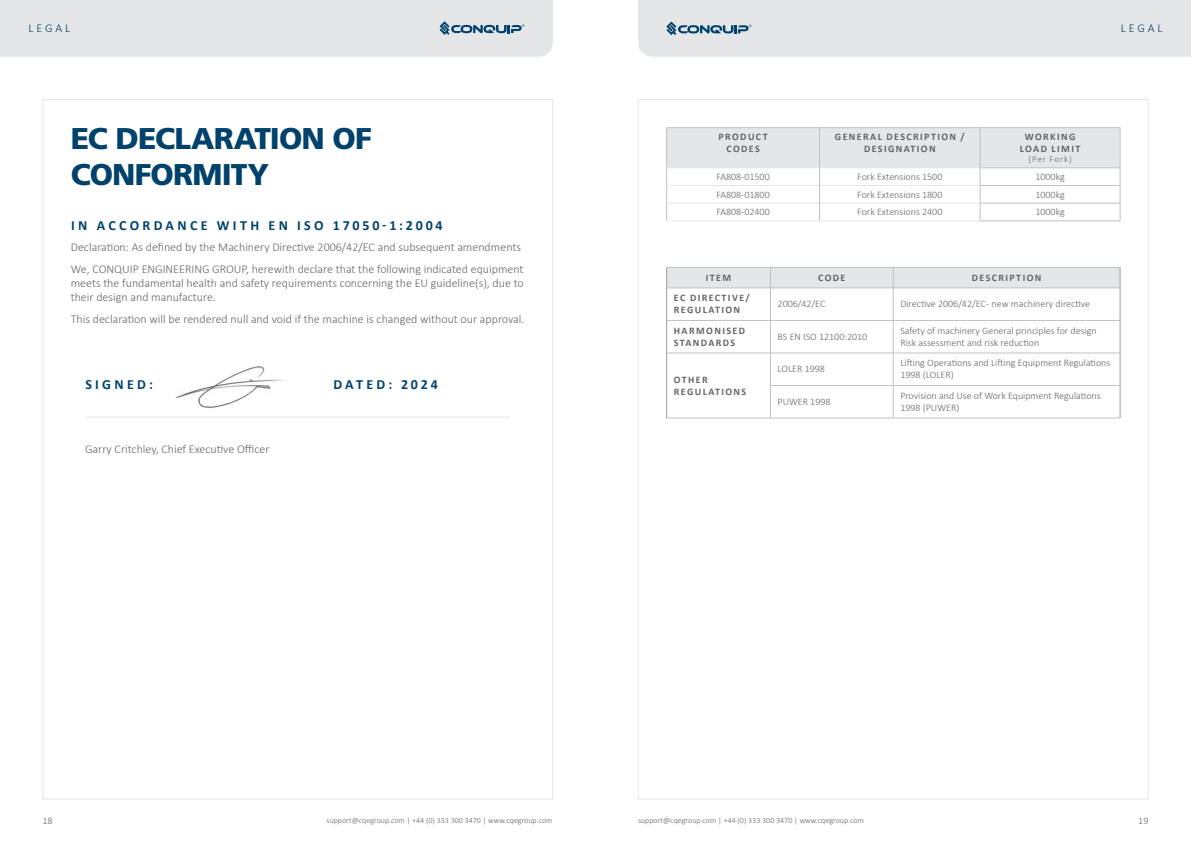
<style>
.page{position:relative;width:1191px;height:842px;background:#fff}
.page>*{position:absolute;margin:0;border:0;box-sizing:border-box;transform-origin:0 0}
.t1{font:900 30px/36px "Frutiger LT Std";letter-spacing:-.025em;color:#00426b}
.t2{font:700 14px "Calibri";letter-spacing:.235em;color:#00426b}
.t3{font:700 14px "Calibri";letter-spacing:.2em;color:#00426b}
.t4{font:300 12px/21.5px "Calibri";color:#636469}
.t5{font:300 12px "Calibri";letter-spacing:.24em;color:#00426b}
.t6{font:300 10px/12px "Calibri";color:#636469}
.t7{font:700 10px/12px "Calibri";letter-spacing:.14em;color:#636469}
.t8{font:300 9px "Calibri";letter-spacing:.1em;color:#636469}
.t9{font:300 8px "Calibri";color:#636469}
</style>
<div class="page">
<svg style="left:666px;top:267px;width:455px;height:21px"></svg>
<hr style="left:667px;top:288px;width:103px;height:1px;background:#c0c1c4">
<hr style="left:666px;top:288px;width:1px;height:32px;background:#9d9d9c">
<hr style="left:770px;top:288px;width:123px;height:1px;background:#c0c1c4">
<hr style="left:770px;top:288px;width:1px;height:32px;background:#c0c1c4">
<hr style="left:893px;top:288px;width:227px;height:1px;background:#c0c1c4">
<hr style="left:893px;top:288px;width:1px;height:32px;background:#c0c1c4">
<hr style="left:1120px;top:288px;width:1px;height:32px;background:#9d9d9c">
<hr style="left:667px;top:320px;width:103px;height:1px;background:#c0c1c4">
<hr style="left:666px;top:320px;width:1px;height:33px;background:#9d9d9c">
<hr style="left:770px;top:320px;width:123px;height:1px;background:#c0c1c4">
<hr style="left:770px;top:321px;width:1px;height:32px;background:#c0c1c4">
<hr style="left:893px;top:320px;width:227px;height:1px;background:#c0c1c4">
<hr style="left:893px;top:321px;width:1px;height:32px;background:#c0c1c4">
<hr style="left:1120px;top:320px;width:1px;height:33px;background:#9d9d9c">
<hr style="left:667px;top:353px;width:103px;height:1px;background:#c0c1c4">
<hr style="left:666px;top:418px;width:104px;height:1px;background:#c0c1c4">
<hr style="left:666px;top:353px;width:1px;height:32px;background:#9d9d9c">
<hr style="left:666px;top:385px;width:1px;height:33px;background:#9d9d9c">
<hr style="left:770px;top:353px;width:123px;height:1px;background:#c0c1c4">
<hr style="left:770px;top:353px;width:1px;height:32px;background:#c0c1c4">
<hr style="left:893px;top:353px;width:227px;height:1px;background:#c0c1c4">
<hr style="left:893px;top:353px;width:1px;height:32px;background:#c0c1c4">
<hr style="left:770px;top:385px;width:123px;height:1px;background:#c0c1c4">
<hr style="left:770px;top:386px;width:1px;height:32px;background:#c0c1c4">
<hr style="left:893px;top:385px;width:227px;height:1px;background:#c0c1c4">
<hr style="left:893px;top:386px;width:1px;height:32px;background:#c0c1c4">
<hr style="left:770px;top:418px;width:123px;height:1px;background:#c0c1c4">
<hr style="left:893px;top:418px;width:227px;height:1px;background:#c0c1c4">
<hr style="left:1120px;top:353px;width:1px;height:32px;background:#9d9d9c">
<hr style="left:1120px;top:385px;width:1px;height:33px;background:#9d9d9c">
<hr style="left:666px;top:221px;width:153px;height:1px;background:#e5e6e7">
<hr style="left:819px;top:221px;width:161px;height:1px;background:#e5e6e7">
<hr style="left:980px;top:221px;width:140px;height:1px;background:#c0c1c4">
<svg style="left:666px;top:128px;width:455px;height:93px"></svg>
<img style="left:176px;top:366px;width:110px;height:42px">
<hr style="left:85px;top:417px;width:425px;height:1px;background:#e5e6e7">
<div style="left:0;top:0;width:553px;height:57px;background:#e5e6e7"></div>
<div style="left:638px;top:0;width:553px;height:57px;background:#e5e6e7"></div>
<p class="t5" style="left:29px;top:21px;width:43px">LEGAL</p>
<p class="t5" style="left:1120px;top:21px;width:43px">LEGAL</p>
<h1 class="t1" style="left:71px;top:120px;width:303px">EC DECLARATION OF<br>CONFORMITY</h1>
<h2 class="t2" style="left:71px;top:215px;width:373px">IN ACCORDANCE WITH EN ISO 17050-1:2004</h2>
<p class="t4" style="left:71px;top:236px;width:454px">Declaration: As defined by the Machinery Directive 2006/42/EC and subsequent amendments<br>We, CONQUIP ENGINEERING GROUP, herewith declare that the following indicated equipment</p>
<p class="t4" style="left:71px;top:276px;width:454px;line-height:14.4px">meets the fundamental health and safety requirements concerning the EU guideline(s), due to their design and manufacture.</p>
<p class="t4" style="left:71px;top:308px;width:455px">This declaration will be rendered null and void if the machine is changed without our approval.</p>
<h2 class="t2" style="left:85px;top:374px;width:69px">SIGNED:</h2>
<h2 class="t3" style="left:333px;top:374px;width:106px">DATED: 2024</h2>
<p class="t4" style="left:85px;top:438px;width:186px">Garry Critchley, Chief Executive Officer</p>
<p class="t7" style="left:718px;top:130px;width:51px;text-align:center">PRODUCT<br>CODES</p>
<p class="t7" style="left:835px;top:130px;width:131px;text-align:center">GENERAL DESCRIPTION /<br>DESIGNATION</p>
<p class="t7" style="left:1019px;top:130px;width:62px;text-align:center">WORKING<br>LOAD LIMIT</p>
<p class="t8" style="left:1028px;top:154px;width:45px">(Per Fork)</p>
<p class="t6" style="left:716px;top:170px;width:55px">FA808-01500</p>
<p class="t6" style="left:857px;top:170px;width:87px">Fork Extensions 1500</p>
<p class="t6" style="left:1035px;top:170px;width:31px">1000kg</p>
<p class="t6" style="left:716px;top:188px;width:55px">FA808-01800</p>
<p class="t6" style="left:857px;top:188px;width:87px">Fork Extensions 1800</p>
<p class="t6" style="left:1035px;top:188px;width:31px">1000kg</p>
<p class="t6" style="left:716px;top:206px;width:55px">FA808-02400</p>
<p class="t6" style="left:857px;top:206px;width:87px">Fork Extensions 2400</p>
<p class="t6" style="left:1035px;top:206px;width:31px">1000kg</p>
<p class="t7" style="left:706px;top:271px;width:27px">ITEM</p>
<p class="t7" style="left:818px;top:271px;width:29px">CODE</p>
<p class="t7" style="left:972px;top:271px;width:71px">DESCRIPTION</p>
<p class="t7" style="left:674px;top:292px;width:77px">EC DIRECTIVE/<br>REGULATION</p>
<p class="t6" style="left:777px;top:298px;width:49px">2006/42/EC</p>
<p class="t6" style="left:900px;top:298px;width:191px">Directive 2006/42/EC - new machinery directive</p>
<p class="t7" style="left:674px;top:324px;width:73px">HARMONISED<br>STANDARDS</p>
<p class="t6" style="left:777px;top:330px;width:91px">BS EN ISO 12100:2010</p>
<p class="t6" style="left:900px;top:324px;width:198px">Safety of machinery General principles for design<br>Risk assessment and risk reduction</p>
<p class="t7" style="left:674px;top:373px;width:74px">OTHER<br>REGULATIONS</p>
<p class="t6" style="left:777px;top:363px;width:49px">LOLER 1998</p>
<p class="t6" style="left:900px;top:357px;width:211px">Lifting Operations and Lifting Equipment Regulations<br>1998 (LOLER)</p>
<p class="t6" style="left:777px;top:395px;width:54px">PUWER 1998</p>
<p class="t6" style="left:900px;top:389px;width:202px">Provision and Use of Work Equipment Regulations<br>1998 (PUWER)</p>
<p class="t6" style="left:43px;top:814px;width:12px">18</p>
<p class="t6" style="left:1138px;top:814px;width:12px">19</p>
<p class="t9" style="left:326px;top:816px;width:227px">support@cqegroup.com | +44 (0) 333 300 3470 | www.cqegroup.com</p>
<p class="t9" style="left:638px;top:816px;width:227px">support@cqegroup.com | +44 (0) 333 300 3470 | www.cqegroup.com</p>
</div>
